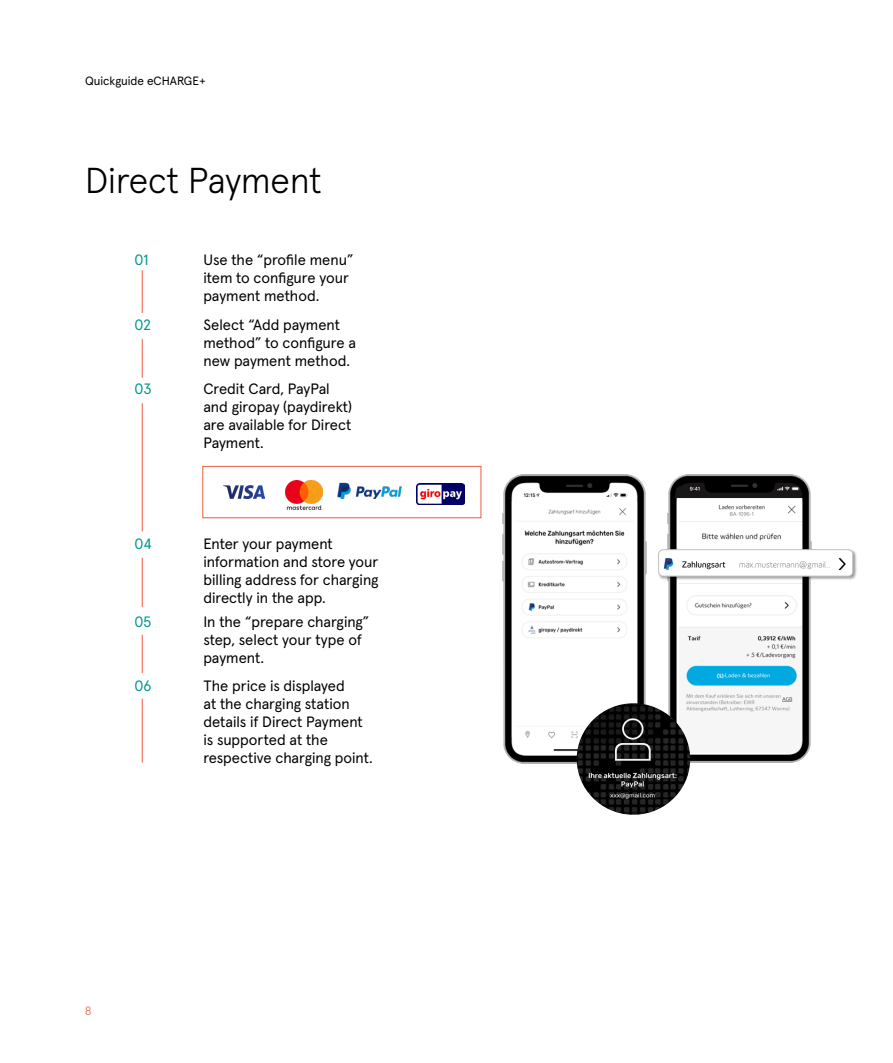
<style>
.page{position:relative;width:893px;height:1063px;background:#fff}
.page>*{position:absolute;margin:0;border:0;box-sizing:border-box;transform-origin:0 0}
.t1{font:300 36px "Apercu Pro";color:#000}
.t2{font:15px/18px "Apercu Pro";color:#000}
.t3{font:15px "Apercu Pro";color:#00968d}
.t4{font:12px "Apercu Pro";color:#000}
.t5{font:300 12px "Apercu Pro";color:#eb5d40}
</style>
<div class="page">
<svg style="left:264px;top:480px;width:201px;height:30px"></svg>
<img style="left:337px;top:483px;width:64px;height:16px">
<img style="left:286px;top:481px;width:36px;height:28px">
<img style="left:223px;top:485px;width:41px;height:14px">
<img style="left:416px;top:483px;width:48px;height:21px">
<hr style="left:142px;top:270px;width:1px;height:43px;background:#eb5d40">
<hr style="left:142px;top:339px;width:1px;height:39px;background:#eb5d40">
<hr style="left:142px;top:558px;width:1px;height:49px;background:#eb5d40">
<hr style="left:142px;top:635px;width:1px;height:38px;background:#eb5d40">
<hr style="left:142px;top:698px;width:1px;height:65px;background:#eb5d40">
<hr style="left:142px;top:403px;width:1px;height:128px;background:#eb5d40">
<div style="left:203px;top:466px;width:278px;height:52px;border:1px solid #eb5d40"></div>
<img style="left:502px;top:475px;width:144px;height:288px">
<img style="left:668px;top:475px;width:144px;height:288px">
<img style="left:660px;top:548px;width:197px;height:34px">
<svg style="left:658px;top:549px;width:195px;height:28px"></svg>
<img style="left:577px;top:703px;width:113px;height:112px">
<p class="t4" style="left:85px;top:72px;width:122px">Quickguide eCHARGE+</p>
<h1 class="t1" style="left:85px;top:153px;width:238px">Direct Payment</h1>
<p class="t3" style="left:135px;top:249px;width:16px">01</p>
<p class="t2" style="left:203px;top:250px;width:152px">Use the “profile menu” item to configure your payment method.</p>
<p class="t3" style="left:135px;top:313px;width:18px">02</p>
<p class="t2" style="left:203px;top:314px;width:154px">Select “Add payment method” to configure a new payment method.</p>
<p class="t3" style="left:135px;top:377px;width:18px">03</p>
<p class="t2" style="left:203px;top:379px;width:150px">Credit Card, PayPal and giropay (paydirekt) are available for Direct<br>Payment.</p>
<p class="t3" style="left:135px;top:533px;width:19px">04</p>
<p class="t2" style="left:203px;top:534px;width:177px">Enter your payment information and store your billing address for charging directly in the app.</p>
<p class="t3" style="left:135px;top:610px;width:18px">05</p>
<p class="t2" style="left:203px;top:612px;width:168px">In the “prepare charging” step, select your type of payment.</p>
<p class="t3" style="left:135px;top:674px;width:19px">06</p>
<p class="t2" style="left:203px;top:676px;width:171px">The price is displayed<br>at the charging station details if Direct Payment is supported at the respective charging point.</p>
<p class="t5" style="left:85px;top:1001px;width:8px">8</p>
</div>
